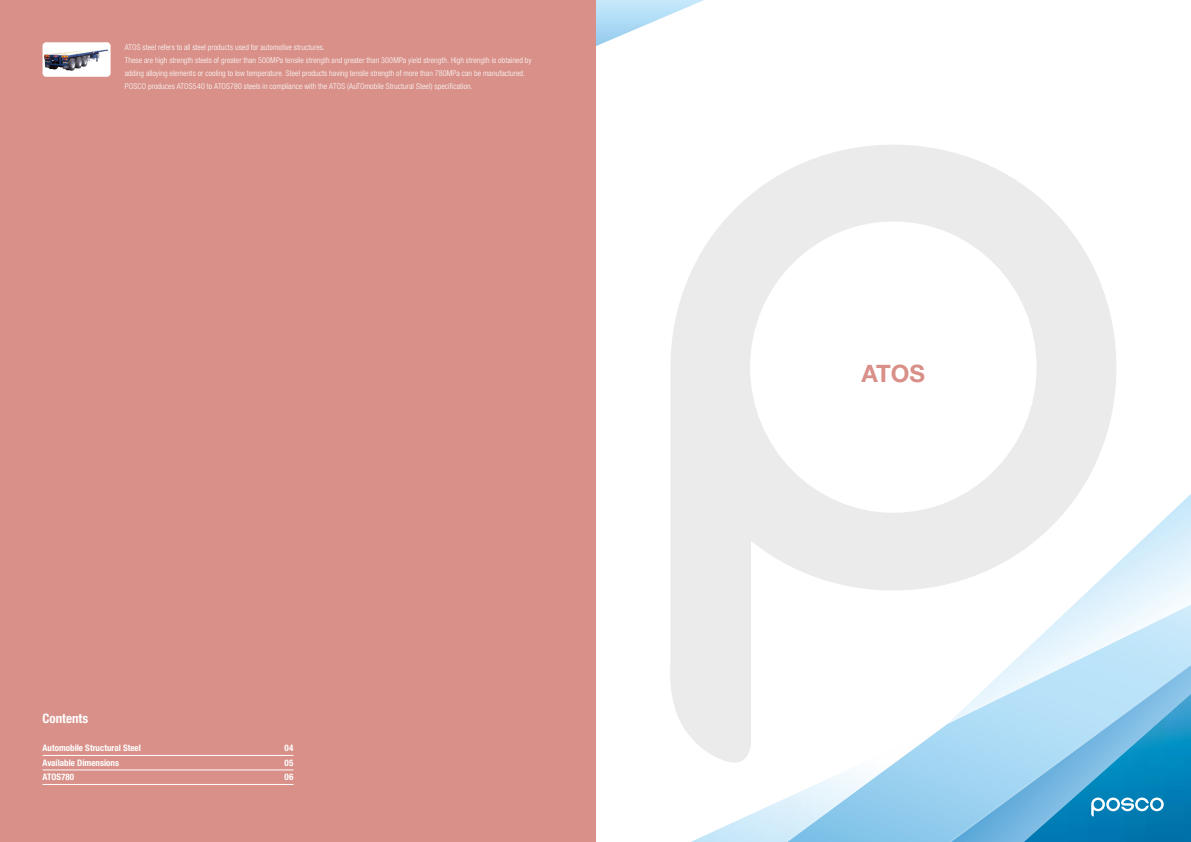
<style>
.page{position:relative;width:1191px;height:842px;background:#fff}
.page>*{position:absolute;margin:0;border:0;box-sizing:border-box;transform-origin:0 0}
.t1{font:700 24px "Helvetica Neue";color:#d89088}
.t2{font:700 condensed 13px "Helvetica Neue";color:#fff}
.t3{font:700 condensed 9px/14.5px "Helvetica Neue";color:#fff;text-align:justify}
.t4{font:300 condensed 8px/13px "Helvetica Neue";letter-spacing:.01em;color:#fff}
</style>
<div class="page">
<img style="left:949px;top:763px;width:74px;height:79px">
<img style="left:691px;top:763px;width:256px;height:79px">
<svg style="left:1116px;top:494px;width:75px;height:200px"></svg>
<img style="left:1023px;top:694px;width:168px;height:148px">
<svg style="left:1091px;top:797px;width:72px;height:19px"></svg>
<svg style="left:595px;top:0;width:109px;height:50px"></svg>
<svg style="left:670px;top:145px;width:446px;height:618px"></svg>
<div style="left:0;top:0;width:595px;height:842px;background:#d89088"></div>
<div style="left:43px;top:43px;width:68px;height:34px;background:#fff;border-radius:3px"></div>
<img style="left:44px;top:43px;width:65px;height:34px">
<hr style="left:43px;top:755px;width:250px;height:1px;background:#fff">
<hr style="left:43px;top:770px;width:250px;height:1px;background:#fff">
<hr style="left:43px;top:784px;width:250px;height:1px;background:#fff">
<p class="t4" style="left:125px;top:40px;width:408px">ATOS steel refers to all steel products used for automotive structures.<br>These are high strength steels of greater than 500MPa tensile strength and greater than 300MPa yield strength. High strength is obtained by adding alloying elements or cooling to low temperature. Steel products having tensile strength of more than 780MPa can be manufactured.<br>POSCO produces ATOS540 to ATOS780 steels in compliance with the ATOS (AuTOmobile Structural Steel) specification.</p>
<h2 class="t2" style="left:43px;top:710px;width:47px">Contents</h2>
<p class="t3" style="left:43px;top:741px;width:100px;text-align:left">Automobile Structural Steel<br>Available Dimensions<br>ATOS780</p>
<p class="t3" style="left:284px;top:741px;width:10px">04<br>05<br>06</p>
<h1 class="t1" style="left:861px;top:358px;width:65px">ATOS</h1>
</div>
